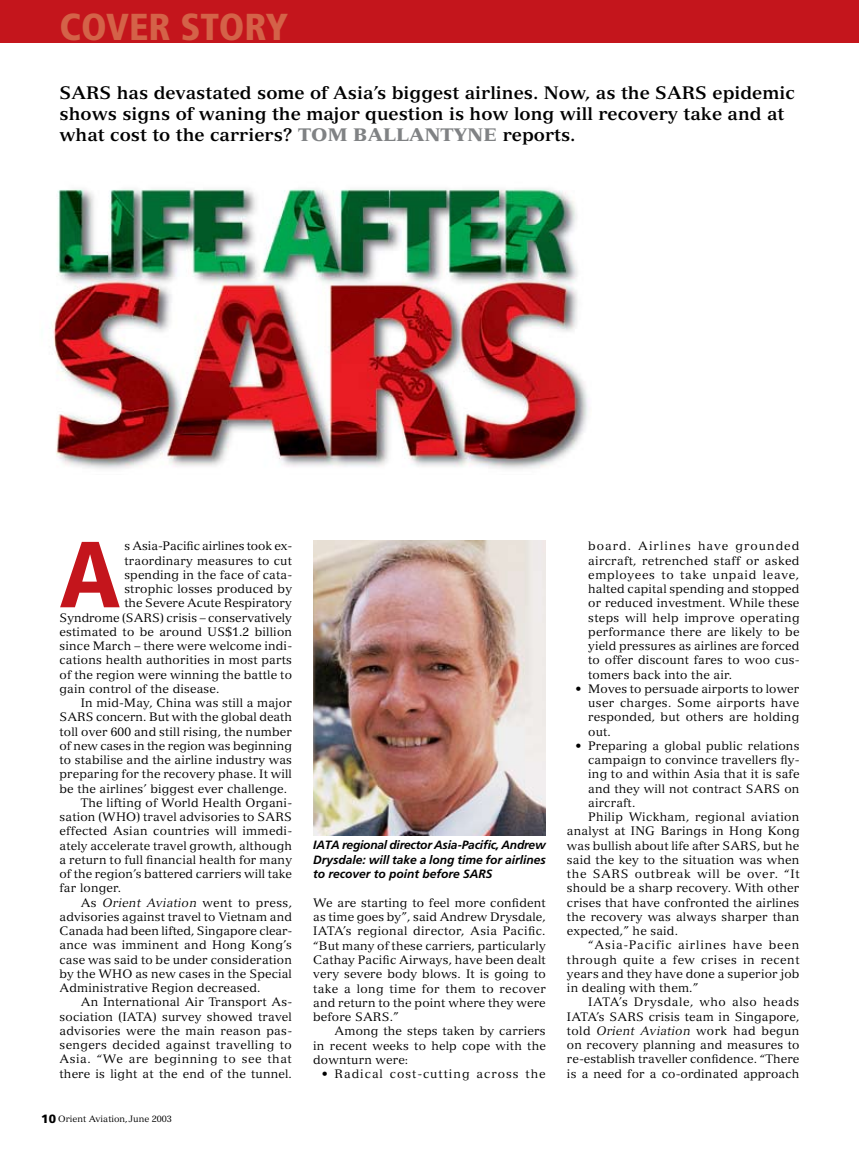
<style>
.page{position:relative;width:859px;height:1157px;background:#fff}
.page>*{position:absolute;margin:0;border:0;box-sizing:border-box;transform-origin:0 0}
.t1{font:900 condensed 93.6px "Frutiger";color:#c4151c}
.t2{font:900 condensed 37.5px "Frutiger";color:#d46248}
.t3{font:700 17.7px/21px "Versailles";color:#000}
.t4{font:12px/14.2px "Versailles";letter-spacing:.015em;color:#000;text-align:justify}
.t5{font:italic 700 12px/14.2px "Frutiger";color:#000;text-align:justify}
.t6{font:12px "Versailles";letter-spacing:.045em;color:#000}
.t7{font:12px "Versailles";letter-spacing:.08em;color:#000}
.t8{font:12px "Versailles";letter-spacing:.055em;color:#000}
.t9{font:12px "Versailles";letter-spacing:.065em;color:#000}
.t10{font:12px "Versailles";letter-spacing:-.005em;color:#000}
.t11{font:12px "Versailles";letter-spacing:.035em;color:#000}
.t12{font:9px "Versailles";color:#000}
.s1{font-weight:900;color:#808284}
.s2{font-style:italic}
.s3{font-family:"Frutiger";font-weight:900;font-size:12px}
</style>
<div class="page">
<div style="left:0;top:0;width:859px;height:43px;background:#c4151c"></div>
<img style="left:50px;top:189px;width:539px;height:280px">
<img style="left:313px;top:541px;width:233px;height:294px">
<h2 class="t2" style="left:60px;top:5px;width:230px">COVER STORY</h2>
<h3 class="t3" style="left:60px;top:82px;width:737px">SARS has devastated some of Asia’s biggest airlines. Now, as the SARS epidemic shows signs of waning the major question is how long will recovery take and at what cost to the carriers? <span class="s1">TOM BALLANTYNE</span> reports.</h3>
<h1 class="t1" style="left:60px;top:518px;width:62px">A</h1>
<p class="t10" style="left:124px;top:539px;width:169px">s Asia-Pacific airlines took ex-</p>
<p class="t4" style="left:124px;top:553px;width:169px">traordinary measures to cut</p>
<p class="t4" style="left:124px;top:567px;width:169px">spending in the face of cata-</p>
<p class="t4" style="left:124px;top:581px;width:169px">strophic losses produced by</p>
<p class="t4" style="left:124px;top:595px;width:169px">the Severe Acute Respiratory</p>
<p class="t4" style="left:60px;top:610px;width:234px">Syndrome (SARS) crisis – conservatively</p>
<p class="t4" style="left:60px;top:624px;width:234px">estimated to be around US$1.2 billion</p>
<p class="t4" style="left:60px;top:638px;width:234px">since March – there were welcome indi-</p>
<p class="t4" style="left:60px;top:652px;width:234px">cations health authorities in most parts</p>
<p class="t4" style="left:60px;top:667px;width:234px">of the region were winning the battle to</p>
<p class="t4" style="left:60px;top:681px;width:161px">gain control of the disease.</p>
<p class="t4" style="left:81px;top:695px;width:213px">In mid-May, China was still a major</p>
<p class="t4" style="left:60px;top:709px;width:234px">SARS concern. But with the global death</p>
<p class="t4" style="left:60px;top:724px;width:234px">toll over 600 and still rising, the number</p>
<p class="t4" style="left:60px;top:738px;width:234px">of new cases in the region was beginning</p>
<p class="t4" style="left:60px;top:752px;width:234px">to stabilise and the airline industry was</p>
<p class="t4" style="left:60px;top:766px;width:234px">preparing for the recovery phase. It will</p>
<p class="t4" style="left:60px;top:781px;width:229px">be the airlines’ biggest ever challenge.</p>
<p class="t4" style="left:81px;top:795px;width:213px">The lifting of World Health Organi-</p>
<p class="t4" style="left:60px;top:809px;width:234px">sation (WHO) travel advisories to SARS</p>
<p class="t4" style="left:60px;top:823px;width:234px">effected Asian countries will immedi-</p>
<p class="t4" style="left:60px;top:838px;width:234px">ately accelerate travel growth, although</p>
<p class="t4" style="left:60px;top:852px;width:234px">a return to full financial health for many</p>
<p class="t4" style="left:60px;top:866px;width:234px">of the region’s battered carriers will take</p>
<p class="t4" style="left:60px;top:880px;width:63px">far longer.</p>
<p class="t11" style="left:81px;top:895px;width:213px">As <span class="s2">Orient Aviation</span> went to press,</p>
<p class="t4" style="left:60px;top:909px;width:234px">advisories against travel to Vietnam and</p>
<p class="t4" style="left:60px;top:923px;width:234px">Canada had been lifted, Singapore clear-</p>
<p class="t4" style="left:60px;top:937px;width:234px">ance was imminent and Hong Kong’s</p>
<p class="t4" style="left:60px;top:952px;width:234px">case was said to be under consideration</p>
<p class="t4" style="left:60px;top:966px;width:234px">by the WHO as new cases in the Special</p>
<p class="t4" style="left:60px;top:980px;width:203px">Administrative Region decreased.</p>
<p class="t4" style="left:81px;top:994px;width:213px">An International Air Transport As-</p>
<p class="t4" style="left:60px;top:1009px;width:234px">sociation (IATA) survey showed travel</p>
<p class="t4" style="left:60px;top:1023px;width:234px">advisories were the main reason pas-</p>
<p class="t4" style="left:60px;top:1037px;width:234px">sengers decided against travelling to</p>
<p class="t6" style="left:60px;top:1052px;width:234px">Asia. “We are beginning to see that</p>
<p class="t4" style="left:60px;top:1066px;width:234px">there is light at the end of the tunnel.</p>
<p class="t12" style="left:41px;top:1113px;width:132px"><span class="s3">10</span> Orient Aviation, June 2003</p>
<p class="t5" style="left:313px;top:838px;width:234px">IATA regional director Asia-Pacific, Andrew Drysdale: will take a long time for airlines to recover to point before SARS</p>
<p class="t4" style="left:313px;top:895px;width:234px">We are starting to feel more confident as time goes by”, said Andrew Drysdale, IATA’s regional director, Asia Pacific. “But many of these carriers, particularly Cathay Pacific Airways, have been dealt very severe body blows. It is going to take a long time for them to recover and return to the point where they were before SARS.”</p>
<p class="t4" style="left:313px;top:1023px;width:234px;text-indent:21px">Among the steps taken by carriers in recent weeks to help cope with the downturn were:</p>
<p class="t7" style="left:322px;top:1066px;width:225px">• Radical cost-cutting across the</p>
<p class="t4" style="left:588px;top:538px;width:213px">board. Airlines have grounded aircraft, retrenched staff or asked employees to take unpaid leave, halted capital spending and stopped or reduced investment. While these steps will help improve operating performance there are likely to be yield pressures as airlines are forced to offer discount fares to woo cus&shy;tomers back into the air.</p>
<p class="t4" style="left:588px;top:681px;width:213px;text-indent:-13px">• Moves to persuade airports to lower user charges. Some airports have responded, but others are holding out.</p>
<p class="t4" style="left:575px;top:738px;width:225px">• Preparing a global public relations</p>
<p class="t4" style="left:588px;top:752px;width:213px">campaign to convince travellers fly-</p>
<p class="t4" style="left:588px;top:766px;width:213px">ing to and within Asia that it is safe</p>
<p class="t4" style="left:588px;top:781px;width:213px">and they will not contract SARS on</p>
<p class="t4" style="left:588px;top:795px;width:49px">aircraft.</p>
<p class="t4" style="left:588px;top:809px;width:213px">Philip Wickham, regional aviation</p>
<p class="t4" style="left:567px;top:823px;width:234px">analyst at ING Barings in Hong Kong</p>
<p class="t4" style="left:567px;top:838px;width:234px">was bullish about life after SARS, but he</p>
<p class="t4" style="left:567px;top:852px;width:234px">said the key to the situation was when</p>
<p class="t8" style="left:567px;top:866px;width:234px">the SARS outbreak will be over. “It</p>
<p class="t4" style="left:567px;top:880px;width:234px">should be a sharp recovery. With other</p>
<p class="t4" style="left:567px;top:895px;width:234px">crises that have confronted the airlines</p>
<p class="t4" style="left:567px;top:909px;width:234px">the recovery was always sharper than</p>
<p class="t4" style="left:567px;top:923px;width:113px">expected,” he said.</p>
<p class="t9" style="left:588px;top:938px;width:213px">“Asia-Pacific airlines have been</p>
<p class="t6" style="left:567px;top:952px;width:234px">through quite a few crises in recent</p>
<p class="t4" style="left:567px;top:966px;width:234px">years and they have done a superior job</p>
<p class="t4" style="left:567px;top:980px;width:133px">in dealing with them.”</p>
<p class="t6" style="left:588px;top:995px;width:213px">IATA’s Drysdale, who also heads</p>
<p class="t4" style="left:567px;top:1009px;width:234px">IATA’s SARS crisis team in Singapore,</p>
<p class="t4" style="left:567px;top:1023px;width:234px">told <span class="s2">Orient Aviation</span> work had begun</p>
<p class="t4" style="left:567px;top:1037px;width:234px">on recovery planning and measures to</p>
<p class="t4" style="left:567px;top:1051px;width:234px">re-establish traveller confidence. “There</p>
<p class="t4" style="left:567px;top:1066px;width:234px">is a need for a co-ordinated approach</p>
</div>
